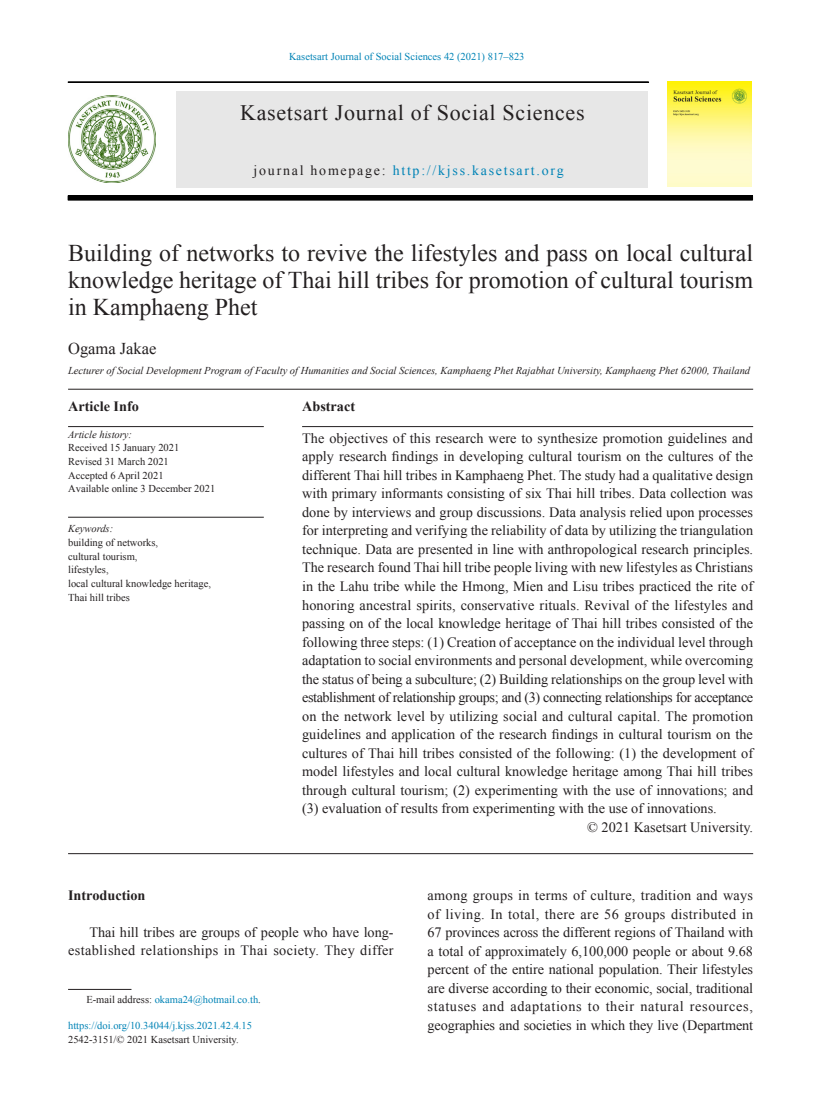
<style>
.page{position:relative;width:817px;height:1115px;background:#fff}
.page>*{position:absolute;margin:0;border:0;box-sizing:border-box;transform-origin:0 0}
._1_Headline_E{font:24px/27px "Times New Roman";color:#231f20;text-align:justify}
._2_Text_E_9_5{font:22.05px "Times New Roman";letter-spacing:.035em;color:#231f20}
._1_author_name_E{font:16.5px "Times New Roman";color:#231f20}
._2_Text_E_9_5-2{font:14.25px/18.5px "Times New Roman";color:#231f20;text-align:justify}
._2_Text_E_9_5-3{font:14.25px/18.5px "Times New Roman";letter-spacing:.025em;color:#231f20;text-align:right}
._2_Text_line_E{font:14.25px "Times New Roman";color:#231f20}
._1_Article___Abstrac{font:700 14.25px "Times New Roman";color:#231f20}
._2_Text_E_9_5-4{font:700 14.25px "Times New Roman";color:#231f20}
._2_Text_E_9_5-5{font:13.95px "Times New Roman";letter-spacing:.125em;color:#0083b6}
._1_Article_info___ke{font:10.5px/13.6px "Times New Roman";color:#231f20}
._1_office_line_E{font:italic 10.5px "Times New Roman";color:#231f20}
._1_doi{font:10.5px/13.6px "Times New Roman";color:#0083b6}
._0_Master_head{font:10.5px "Times New Roman";color:#0083b6}
._1_keyword_head{font:italic 10.5px "Times New Roman";color:#231f20}
.s1{color:#231f20}
.s2{font-style:italic}
.s3{color:#000}
</style>
<div class="page">
<div style="left:68px;top:196px;width:684px;height:4px;border:1px solid #000"></div>
<div style="left:176px;top:91px;width:472px;height:96px;background:#e7e7e7"></div>
<img style="left:68px;top:95px;width:88px;height:88px">
<div style="left:68px;top:82px;width:580px;height:1px;border:1px solid #000"></div>
<svg style="left:667px;top:81px;width:85px;height:106px"></svg>
<img style="left:667px;top:82px;width:83px;height:104px">
<hr style="left:68px;top:388px;width:685px;height:1px;background:#231f20">
<hr style="left:302px;top:426px;width:451px;height:1px;background:#231f20">
<hr style="left:68px;top:853px;width:685px;height:1px;background:#231f20">
<hr style="left:68px;top:426px;width:196px;height:1px;background:#231f20">
<hr style="left:68px;top:516px;width:196px;height:1px;background:#231f20">
<hr style="left:68px;top:988px;width:63px;height:1px;background:#231f20">
<p class="_0_Master_head" style="left:289px;top:49px;width:237px">Kasetsart Journal of Social Sciences 42 (2021) 817–823</p>
<p class="_2_Text_E_9_5" style="left:240px;top:97px;width:346px">Kasetsart Journal of Social Sciences</p>
<p class="_2_Text_E_9_5-5" style="left:253px;top:160px;width:311px"><span class="s1">journal homepage:</span> http://kjss.kasetsart.org</p>
<p class="_1_Headline_E" style="left:68px;top:239px;width:686px">Building of networks to revive the lifestyles and pass on local cultural knowledge heritage of Thai hill tribes for promotion of cultural tourism in Kamphaeng Phet</p>
<p class="_1_author_name_E" style="left:68px;top:336px;width:90px">Ogama Jakae</p>
<p class="_1_office_line_E" style="left:68px;top:363px;width:683px">Lecturer of Social Development Program of Faculty of Humanities and Social Sciences, Kamphaeng Phet Rajabhat University, Kamphaeng Phet 62000, Thailand</p>
<p class="_1_Article___Abstrac" style="left:302px;top:396px;width:55px">Abstract</p>
<p class="_2_Text_E_9_5-2" style="left:302px;top:428px;width:452px">The objectives of this research were to synthesize promotion guidelines and apply research findings in developing cultural tourism on the cultures of the different Thai hill tribes in Kamphaeng Phet. The study had a qualitative design with primary informants consisting of six Thai hill tribes. Data collection was done by interviews and group discussions. Data analysis relied upon processes for interpreting and verifying the reliability of data by utilizing the triangulation technique. Data are presented in line with anthropological research principles.<br>The research found Thai hill tribe people living with new lifestyles as Christians in the Lahu tribe while the Hmong, Mien and Lisu tribes practiced the rite of honoring ancestral spirits, conservative rituals. Revival of the lifestyles and passing on of the local knowledge heritage of Thai hill tribes consisted of the following three steps: (1) Creation of acceptance on the individual level through adaptation to social environments and personal development, while overcoming the status of being a subculture; (2) Building relationships on the group level with establishment of relationship groups; and (3) connecting relationships for acceptance on the network level by utilizing social and cultural capital. The promotion guidelines and application of the research findings in cultural tourism on the cultures of Thai hill tribes consisted of the following: (1) the development of model lifestyles and local cultural knowledge heritage among Thai hill tribes through cultural tourism; (2) experimenting with the use of innovations; and (3) evaluation of results from experimenting with the use of innovations.</p>
<p class="_2_Text_line_E" style="left:587px;top:816px;width:167px">© 2021 Kasetsart University.</p>
<p class="_1_Article___Abstrac" style="left:68px;top:396px;width:72px">Article Info</p>
<p class="_1_Article_info___ke" style="left:68px;top:427px;width:148px"><span class="s2">Article history:<br></span>Received 15 January 2021<br>Revised 31 March 2021<br>Accepted 6 April 2021<br>Available online 3 December 2021</p>
<p class="_1_keyword_head" style="left:68px;top:521px;width:47px">Keywords:</p>
<p class="_1_Article_info___ke" style="left:68px;top:535px;width:92px">building of networks,</p>
<p class="_1_Article_info___ke" style="left:68px;top:549px;width:71px">cultural tourism,</p>
<p class="_1_Article_info___ke" style="left:68px;top:562px;width:42px">lifestyles,</p>
<p class="_1_Article_info___ke" style="left:68px;top:576px;width:144px">local cultural knowledge heritage,</p>
<p class="_1_Article_info___ke" style="left:68px;top:590px;width:63px">Thai hill tribes</p>
<p class="_2_Text_E_9_5-4" style="left:68px;top:884px;width:79px">Introduction</p>
<p class="_2_Text_E_9_5-3" style="left:68px;top:922px;width:327px">Thai hill tribes are groups of people who have long&shy;established relationships in Thai society. They differ</p>
<p class="_1_doi" style="left:86px;top:991px;width:176px"><span class="s1">E-mail address:</span> okama24@hotmail.co.th<span class="s3">.</span></p>
<p class="_1_doi" style="left:68px;top:1017px;width:185px">https://doi.org/10.34044/j.kjss.2021.42.4.15<br><span class="s1">2542-3151/© 2021 Kasetsart University.</span></p>
<p class="_2_Text_E_9_5-2" style="left:427px;top:885px;width:327px">among groups in terms of culture, tradition and ways of living. In total, there are 56 groups distributed in 67 provinces across the different regions of Thailand with a total of approximately 6,100,000 people or about 9.68 percent of the entire national population. Their lifestyles are diverse according to their economic, social, traditional statuses and adaptations to their natural resources, geographies and societies in which they live (Department</p>
</div>
